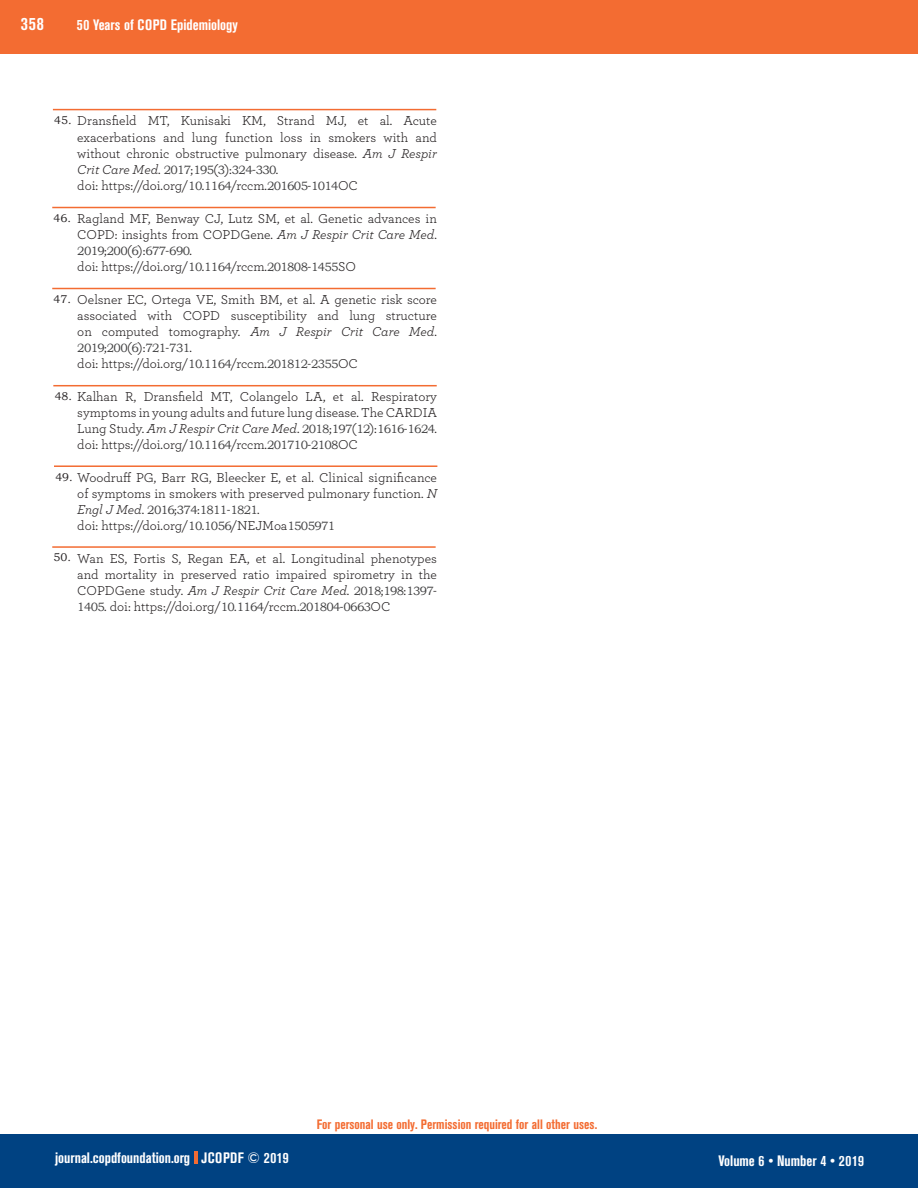
<style>
.page{position:relative;width:918px;height:1188px;background:#fff}
.page>*{position:absolute;margin:0;border:0;box-sizing:border-box;transform-origin:0 0}
.t1{font:700 condensed 18px "Akzidenz Grotesk BE";color:#fff}
.t2{font:700 condensed 15px "Akzidenz Grotesk BE";color:#fff}
.t3{font:13.5px/16.2px "Breathe";color:#231f20;text-align:justify}
.t4{font:700 condensed 13.5px "Akzidenz Grotesk BE";color:#f36c32}
.t5{font:12px "Bookman Old Style";letter-spacing:-.06em;color:#414142}
.t6{font:11.25px "Bookman Old Style";color:#231f20}
.s1{font-style:italic}
.s2{font-family:"Breathe";font-style:italic;font-size:13.5px;color:#231f20}
.s3{font-family:"Breathe";font-size:13.5px;color:#231f20}
.s4{font-family:"Bookman Old Style";font-size:12px;color:#414142}
</style>
<div class="page">
<div style="left:0;top:1134px;width:918px;height:54px;background:#004282"></div>
<div style="left:0;top:0;width:918px;height:54px;background:#f36c32"></div>
<svg style="left:194px;top:1152px;width:3px;height:12px"></svg>
<hr style="left:52px;top:207px;width:384px;height:1px;background:#f36c32">
<hr style="left:52px;top:546px;width:384px;height:2px;background:#f36c32">
<hr style="left:53px;top:109px;width:383px;height:1px;background:#f36c32">
<hr style="left:52px;top:288px;width:384px;height:1px;background:#f36c32">
<hr style="left:53px;top:385px;width:384px;height:1px;background:#f36c32">
<hr style="left:54px;top:465px;width:383px;height:2px;background:#f36c32">
<h1 class="t1" style="left:21px;top:13px;width:25px">358</h1>
<p class="t2" style="left:77px;top:16px;width:162px">50 Years of COPD Epidemiology</p>
<p class="t3" style="left:77px;top:112px;width:361px">Dransfield MT, Kunisaki KM, Strand MJ, et al. Acute exacerbations and lung function loss in smokers with and without chronic obstructive pulmonary disease. <span class="s1">Am J Respir</span></p>
<p class="t5" style="left:77px;top:162px;width:203px"><span class="s2">Crit Care Med</span><span class="s3">.</span> 2017<span class="s3">;</span>195<span class="s3">(</span>3<span class="s3">):</span>324<span class="s3">-</span>330<span class="s3">.</span></p>
<p class="t3" style="left:77px;top:177px;width:282px">doi: https://doi.org/<span class="s4">10</span>.<span class="s4">1164</span>/rccm.<span class="s4">201605</span>-<span class="s4">1014</span>OC</p>
<p class="t3" style="left:77px;top:209px;width:361px">Ragland MF, Benway CJ, Lutz SM, et al. Genetic advances in<br>COPD: insights from COPDGene. <span class="s1">Am J Respir Crit Care Med</span>.</p>
<p class="t5" style="left:77px;top:243px;width:116px">2019<span class="s3">;</span>200<span class="s3">(</span>6<span class="s3">):</span>677<span class="s3">-</span>690<span class="s3">.</span></p>
<p class="t3" style="left:77px;top:258px;width:280px">doi: https://doi.org/<span class="s4">10</span>.<span class="s4">1164</span>/rccm.<span class="s4">201808</span>-<span class="s4">1455</span>SO</p>
<p class="t3" style="left:77px;top:290px;width:361px">Oelsner EC, Ortega VE, Smith BM, et al. A genetic risk score associated with COPD susceptibility and lung structure on computed tomography. <span class="s1">Am J Respir Crit Care Med</span>.</p>
<p class="t5" style="left:77px;top:340px;width:116px">2019<span class="s3">;</span>200<span class="s3">(</span>6<span class="s3">):</span>721<span class="s3">-</span>731<span class="s3">.</span></p>
<p class="t3" style="left:77px;top:355px;width:282px">doi: https://doi.org/<span class="s4">10</span>.<span class="s4">1164</span>/rccm.<span class="s4">201812</span>-<span class="s4">2355</span>OC</p>
<p class="t3" style="left:77px;top:388px;width:361px">Kalhan R, Dransfield MT, Colangelo LA, et al. Respiratory symptoms in young adults and future lung disease. The CARDIA Lung Study. <span class="s1">Am J Respir Crit Care Med</span>. <span class="s4">2018</span>;<span class="s4">197</span>(<span class="s4">12</span>):<span class="s4">1616</span>-<span class="s4">1624</span>. doi: https://doi.org/<span class="s4">10</span>.<span class="s4">1164</span>/rccm.<span class="s4">201710</span>-<span class="s4">2108</span>OC</p>
<p class="t3" style="left:77px;top:469px;width:361px">Woodruff PG, Barr RG, Bleecker E, et al. Clinical significance of symptoms in smokers with preserved pulmonary function. <span class="s1">N</span></p>
<p class="t5" style="left:77px;top:502px;width:184px"><span class="s2">Engl J Med</span><span class="s3">.</span> 2016<span class="s3">;</span>374<span class="s3">:</span>1811<span class="s3">-</span>1821<span class="s3">.</span></p>
<p class="t3" style="left:77px;top:517px;width:259px">doi: https://doi.org/<span class="s4">10</span>.<span class="s4">1056</span>/NEJMoa<span class="s4">1505971</span></p>
<p class="t3" style="left:77px;top:550px;width:361px">Wan ES, Fortis S, Regan EA, et al. Longitudinal phenotypes and mortality in preserved ratio impaired spirometry in the COPDGene study. <span class="s1">Am J Respir Crit Care Med</span>. <span class="s4">2018</span>;<span class="s4">198</span>:<span class="s4">1397</span>- <span class="s4">1405</span>. doi: https://doi.org/<span class="s4">10</span>.<span class="s4">1164</span>/rccm.<span class="s4">201804</span>-<span class="s4">0663</span>OC</p>
<p class="t6" style="left:54px;top:113px;width:19px">45.</p>
<p class="t6" style="left:54px;top:211px;width:19px">46.</p>
<p class="t6" style="left:54px;top:292px;width:19px">47.</p>
<p class="t6" style="left:55px;top:389px;width:19px">48.</p>
<p class="t6" style="left:55px;top:469px;width:19px">49.</p>
<p class="t6" style="left:54px;top:550px;width:19px">50.</p>
<p class="t4" style="left:317px;top:1117px;width:282px">For personal use only. Permission required for all other uses.</p>
<p class="t2" style="left:55px;top:1149px;width:235px">journal.copdfoundation.org JCOPDF © 2019</p>
<p class="t2" style="left:719px;top:1152px;width:147px">Volume 6 • Number 4 • 2019</p>
</div>
